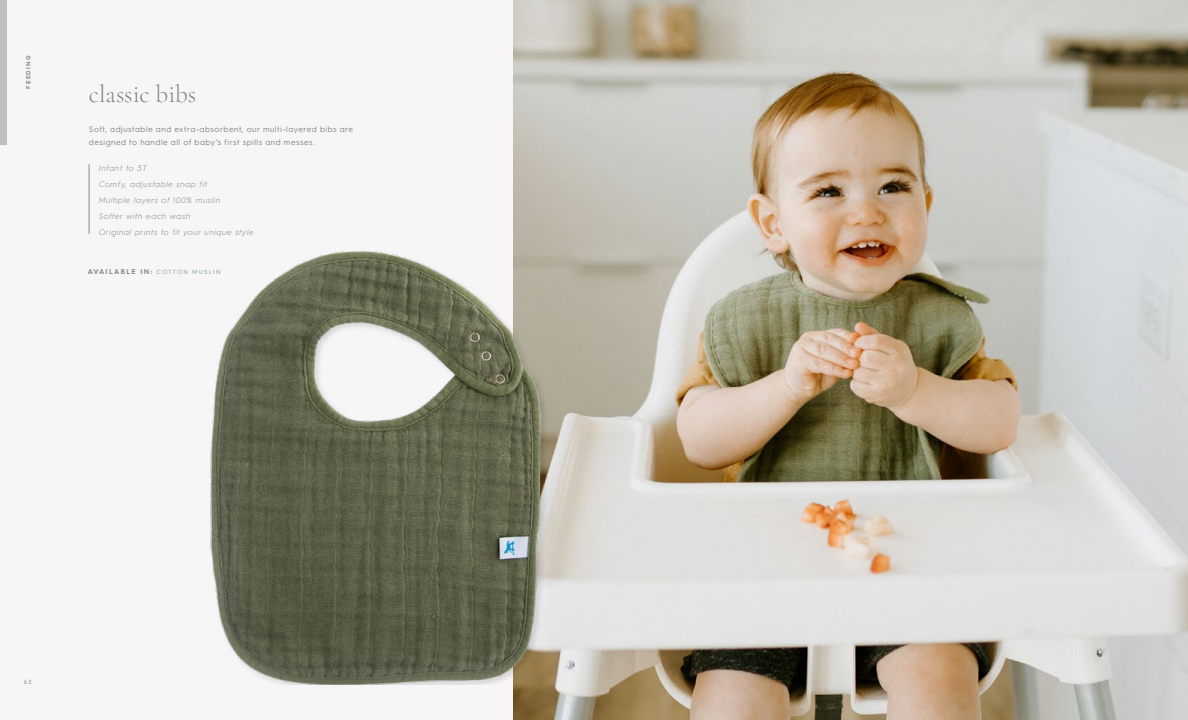
<style>
.page{position:relative;width:1188px;height:720px;background:#f7f5f5}
.page>*{position:absolute;margin:0;border:0;box-sizing:border-box;transform-origin:0 0}
.t1{font:300 25px "Cormorant Garamond";color:#848484}
.t2{font:italic 300 8px/16px "Hurme Geometric Sans 3";letter-spacing:.06em;color:#848484}
.t3{font:8px/13px "Hurme Geometric Sans 3";letter-spacing:.06em;color:#848484}
.t4{font:700 7px "Hurme Geometric Sans 3";letter-spacing:.2em;color:#888b8d}
.t5{font:700 6px "Hurme Geometric Sans 3";letter-spacing:.2em;color:#888b8d}
.t6{font:6px "Hurme Geometric Sans 3";color:#848484}
.s1{font-weight:400;font-size:6px;color:#7897ac}
</style>
<div class="page">
<div style="left:0;top:0;width:6px;height:145px;background:#bcbec0"></div>
<hr style="left:89px;top:164px;width:1px;height:70px;background:#888b8d">
<img style="left:513px;top:0;width:675px;height:720px">
<img style="left:210px;top:246px;width:351px;height:438px">
<p class="t5" style="left:24px;top:89px;width:35px;rotate:-90deg">FEEDING</p>
<h1 class="t1" style="left:89px;top:79px;width:109px">classic bibs</h1>
<p class="t3" style="left:89px;top:122px;width:266px">Soft, adjustable and extra-absorbent, our multi-layered bibs are designed to handle all of baby’s first spills and messes.</p>
<p class="t2" style="left:99px;top:159px;width:157px">Infant to 3T<br>Comfy, adjustable snap fit<br>Multiple layers of 100% muslin<br>Softer with each wash<br>Original prints to fit your unique style</p>
<p class="t4" style="left:88px;top:266px;width:134px">AVAILABLE IN: <span class="s1">COTTON MUSLIN</span></p>
<p class="t6" style="left:24px;top:678px;width:9px">62</p>
</div>
